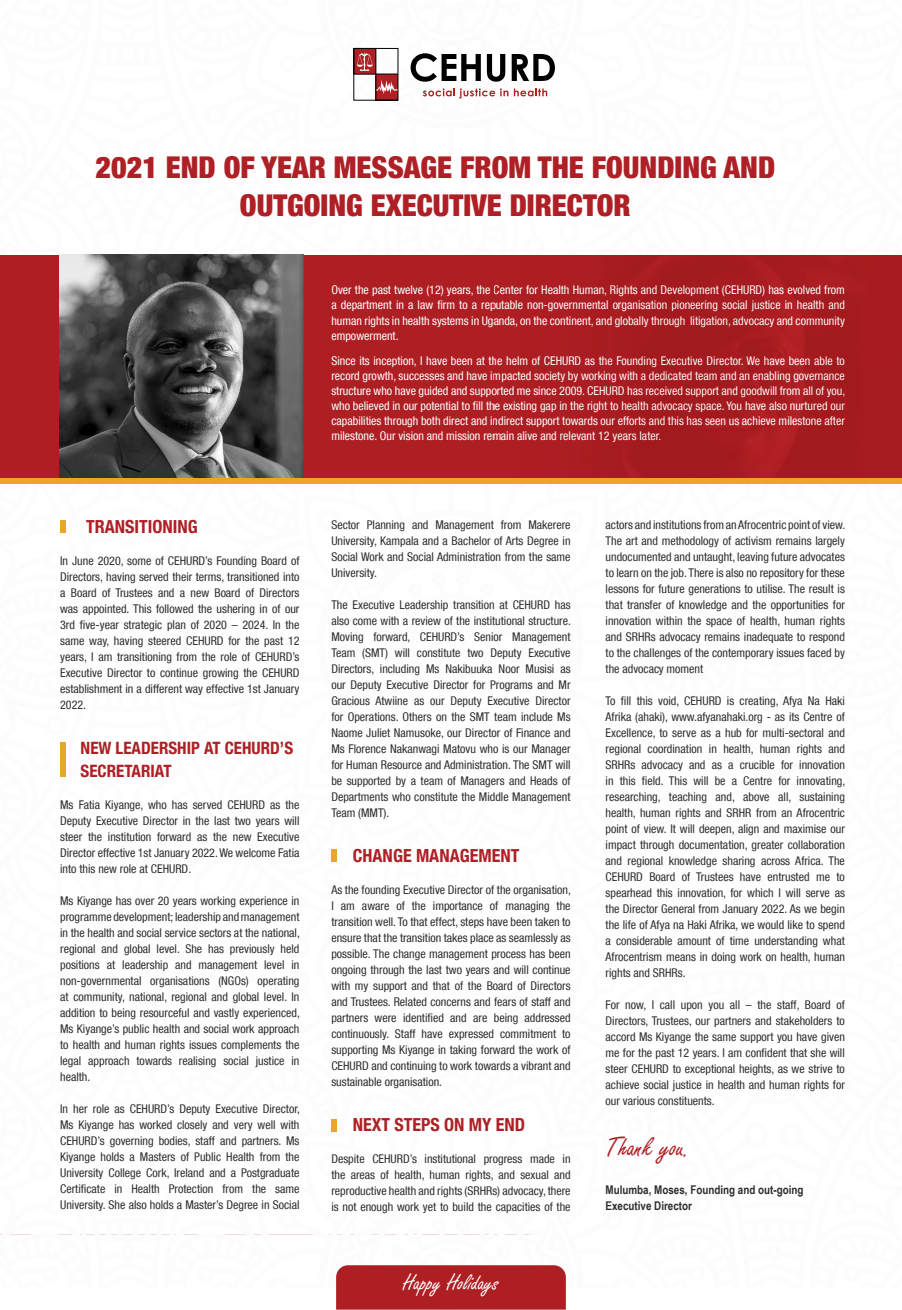
<style>
.page{position:relative;width:902px;height:1310px;background:#fff}
.page>*{position:absolute;margin:0;border:0;box-sizing:border-box;transform-origin:0 0}
.t1{font:900 condensed 30px/38px "Helvetica Neue LT Com";color:#ae2025;text-align:center}
.t2{font:29px "Freestyle Script";color:#ae1f24}
.t3{font:24px "Freestyle Script";color:#fff}
.t4{font:700 condensed 18px "Helvetica Neue LT Com";color:#ae2025}
.t5{font:700 condensed 17px/23px "Helvetica Neue LT Com";color:#ae2025}
.t6{font:condensed 12px/16px "Helvetica Neue LT Com";color:#2d2c2c;text-align:justify}
.t7{font:condensed 12px/15px "Helvetica Neue LT Com";color:#fff;text-align:justify}
.t8{font:700 12px/16px "Arial Narrow";color:#2d2c2c}
</style>
<div class="page">
<div style="left:0;top:255px;width:901px;height:223px;background:#ae1f24"></div>
<svg style="left:336px;top:1234px;width:230px;height:76px"></svg>
<img style="left:60px;top:255px;width:243px;height:223px">
<div style="left:354px;top:48px;width:22px;height:26px;background:#ae2025"></div>
<div style="left:353px;top:48px;width:45px;height:52px;border:1px solid #000"></div>
<svg style="left:357px;top:47px;width:198px;height:51px"></svg>
<img style="left:632px;top:257px;width:229px;height:221px">
<div style="left:0;top:478px;width:901px;height:6px;background:#e9a72a"></div>
<div style="left:60px;top:520px;width:6px;height:13px;background:#e9a72a"></div>
<div style="left:331px;top:849px;width:6px;height:12px;background:#e9a72a"></div>
<div style="left:331px;top:1118px;width:6px;height:13px;background:#e9a72a"></div>
<div style="left:60px;top:742px;width:6px;height:34px;background:#e9a72a"></div>
<h1 class="t1" style="left:96px;top:148px;width:681px">2021 END OF YEAR MESSAGE FROM THE FOUNDING AND<br>OUTGOING EXECUTIVE DIRECTOR</h1>
<h3 class="t4" style="left:86px;top:516px;width:113px">TRANSITIONING</h3>
<p class="t6" style="left:60px;top:553px;width:241px">In June 2020, some of CEHURD’s Founding Board of Directors, having served their terms, transitioned into a Board of Trustees and a new Board of Directors was appointed. This followed the ushering in of our 3rd five-year strategic plan of 2020 – 2024. In the same way, having steered CEHURD for the past 12 years, I am transitioning from the role of CEHURD’s Executive Director to continue growing the CEHURD establishment in a different way effective 1st January 2022.</p>
<h3 class="t5" style="left:81px;top:736px;width:214px">NEW LEADERSHIP AT CEHURD’S<br>SECRETARIAT</h3>
<p class="t6" style="left:60px;top:796px;width:241px">Ms Fatia Kiyange, who has served CEHURD as the Deputy Executive Director in the last two years will steer the institution forward as the new Executive Director effective 1st January 2022. We welcome Fatia into this new role at CEHURD.</p>
<p class="t6" style="left:60px;top:892px;width:241px">Ms Kiyange has over 20 years working experience in programme development; leadership and management in the health and social service sectors at the national, regional and global level. She has previously held positions at leadership and management level in non-governmental organisations (NGOs) operating at community, national, regional and global level. In addition to being resourceful and vastly experienced, Ms Kiyange’s public health and social work approach to health and human rights issues complements the legal approach towards realising social justice in health.</p>
<p class="t6" style="left:60px;top:1100px;width:241px">In her role as CEHURD’s Deputy Executive Director, Ms Kiyange has worked closely and very well with CEHURD’s governing bodies, staff and partners. Ms Kiyange holds a Masters of Public Health from the University College Cork, Ireland and a Postgraduate Certificate in Health Protection from the same University. She also holds a Master’s Degree in Social</p>
<p class="t7" style="left:331px;top:283px;width:515px">Over the past twelve (12) years, the Center for Health Human, Rights and Development (CEHURD) has evolved from a department in a law firm to a reputable non-governmental organisation pioneering social justice in health and human rights in health systems in Uganda, on the continent, and globally through litigation, advocacy and community empowerment.</p>
<p class="t7" style="left:331px;top:353px;width:515px">Since its inception, I have been at the helm of CEHURD as the Founding Executive Director. We have been able to record growth, successes and have impacted society by working with a dedicated team and an enabling governance structure who have guided and supported me since 2009. CEHURD has received support and goodwill from all of you, who believed in our potential to fill the existing gap in the right to health advocacy space. You have also nurtured our capabilities through both direct and indirect support towards our efforts and this has seen us achieve milestone after milestone. Our vision and mission remain alive and relevant 12 years later.</p>
<p class="t6" style="left:331px;top:516px;width:241px">Sector Planning and Management from Makerere University, Kampala and a Bachelor of Arts Degree in Social Work and Social Administration from the same University.</p>
<p class="t6" style="left:331px;top:596px;width:241px">The Executive Leadership transition at CEHURD has also come with a review of the institutional structure.<br>Moving forward, CEHURD’s Senior Management Team (SMT) will constitute two Deputy Executive Directors, including Ms Nakibuuka Noor Musisi as our Deputy Executive Director for Programs and Mr Gracious Atwiine as our Deputy Executive Director for Operations. Others on the SMT team include Ms Naome Juliet Namusoke, our Director of Finance and Ms Florence Nakanwagi Matovu who is our Manager for Human Resource and Administration. The SMT will be supported by a team of Managers and Heads of Departments who constitute the Middle Management Team (MMT).</p>
<h3 class="t4" style="left:353px;top:845px;width:168px">CHANGE MANAGEMENT</h3>
<p class="t6" style="left:331px;top:881px;width:241px">As the founding Executive Director of the organisation, I am aware of the importance of managing the transition well. To that effect, steps have been taken to ensure that the transition takes place as seamlessly as possible. The change management process has been ongoing through the last two years and will continue with my support and that of the Board of Directors and Trustees. Related concerns and fears of staff and partners were identified and are being addressed continuously. Staff have expressed commitment to supporting Ms Kiyange in taking forward the work of CEHURD and continuing to work towards a vibrant and sustainable organisation.</p>
<h3 class="t4" style="left:353px;top:1114px;width:174px">NEXT STEPS ON MY END</h3>
<p class="t6" style="left:331px;top:1150px;width:241px">Despite CEHURD’s institutional progress made in the areas of health, human rights, and sexual and reproductive health and rights (SRHRs) advocacy, there is not enough work yet to build the capacities of the</p>
<h3 class="t3" style="left:403px;top:1269px;width:97px">Happy Holidays</h3>
<p class="t6" style="left:605px;top:516px;width:241px">actors and institutions from an Afrocentric point of view.<br>The art and methodology of activism remains largely undocumented and untaught, leaving future advocates to learn on the job. There is also no repository for these lessons for future generations to utilise. The result is that transfer of knowledge and the opportunities for innovation within the space of health, human rights and SRHRs advocacy remains inadequate to respond to the challenges of the contemporary issues faced by the advocacy moment</p>
<p class="t6" style="left:605px;top:692px;width:241px">To fill this void, CEHURD is creating, Afya Na Haki Afrika (ahaki), www.afyanahaki.org - as its Centre of Excellence, to serve as a hub for multi-sectoral and regional coordination in health, human rights and SRHRs advocacy and as a crucible for innovation in this field. This will be a Centre for innovating, researching, teaching and, above all, sustaining health, human rights and SRHR from an Afrocentric point of view. It will deepen, align and maximise our impact through documentation, greater collaboration and regional knowledge sharing across Africa. The CEHURD Board of Trustees have entrusted me to spearhead this innovation, for which I will serve as the Director General from January 2022. As we begin the life of Afya na Haki Afrika, we would like to spend a considerable amount of time understanding what Afrocentrism means in doing work on health, human rights and SRHRs.</p>
<p class="t6" style="left:605px;top:996px;width:241px">For now, I call upon you all – the staff, Board of Directors, Trustees, our partners and stakeholders to accord Ms Kiyange the same support you have given me for the past 12 years. I am confident that she will steer CEHURD to exceptional heights, as we strive to achieve social justice in health and human rights for our various constituents.</p>
<h2 class="t2" style="left:605px;top:1131px;width:86px">Thank you.</h2>
<p class="t8" style="left:605px;top:1181px;width:199px">Mulumba, Moses, Founding and out-going<br>Executive Director</p>
</div>
